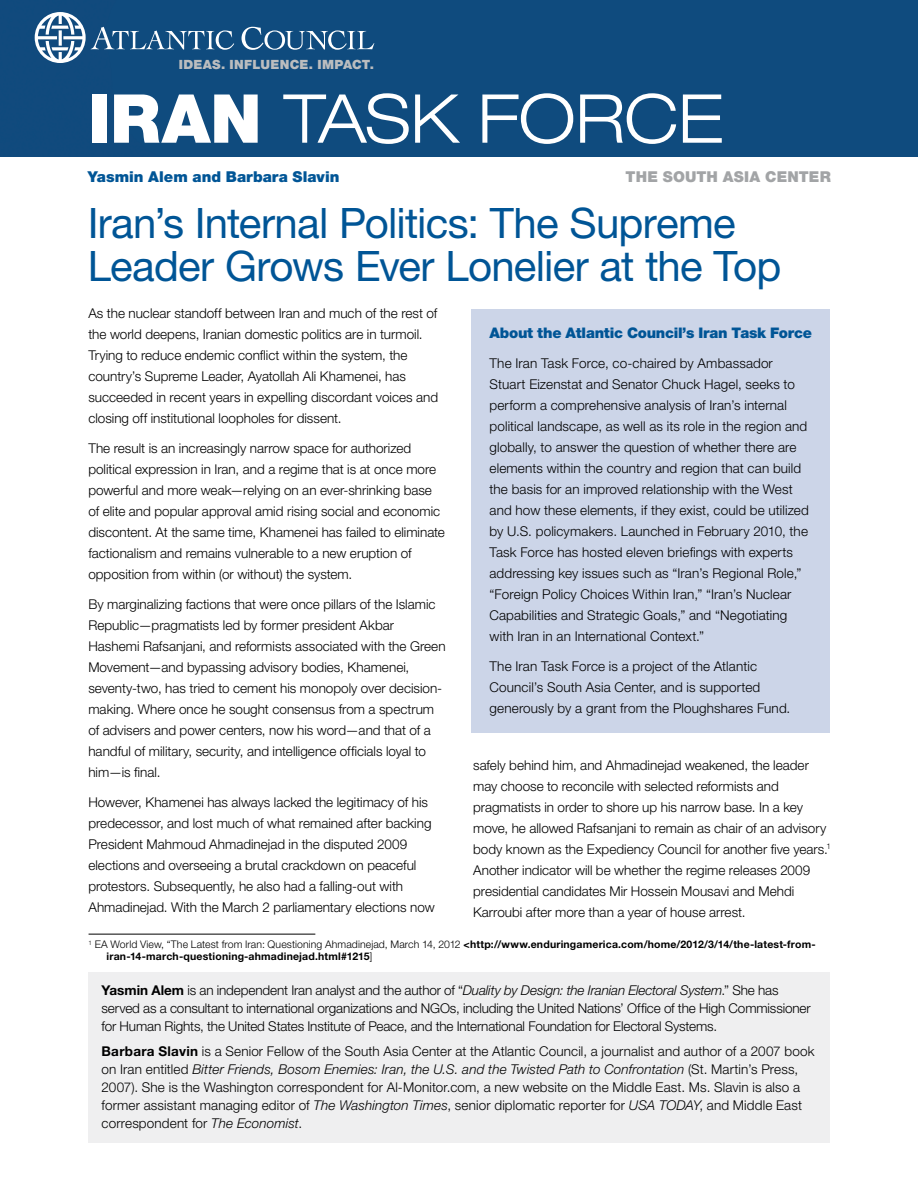
<style>
.page{position:relative;width:918px;height:1188px;background:#fff}
.page>*{position:absolute;margin:0;border:0;box-sizing:border-box;transform-origin:0 0}
.t1{font:300 expanded 67.5px "Helvetica Neue";letter-spacing:-.015em;color:#fff}
.t2{font:42px/43.5px "Helvetica Neue LT Std";letter-spacing:-.02em;color:#005596}
.t3{font:900 15px "Helvetica Neue LT Std";color:#005596}
.t4{font:900 15px "Helvetica Neue LT Std";letter-spacing:.01em;color:#a2a4a6}
.t5{font:900 14.7px "Helvetica Neue LT Std";letter-spacing:-.02em;color:#005596}
.t6{font:300 13.5px/21px "Helvetica Neue LT Std";color:#000}
.t7{font:900 12.75px "Helvetica Neue LT Std";letter-spacing:.02em;color:#bbbdbf}
.t8{font:700 10.5px/12px "Helvetica Neue LT Std";letter-spacing:.015em;color:#000}
.s1{font-family:"Helvetica Neue LT Std";font-weight:900;font-stretch:normal}
.s2{font-weight:300}
.s3{font-weight:700}
.s4{font-style:italic}
</style>
<div class="page">
<div style="left:88px;top:972px;width:742px;height:171px;background:#efeff0"></div>
<div style="left:0;top:0;width:918px;height:157px;background:#0f4b7e"></div>
<svg style="left:35px;top:12px;width:199px;height:51px;background:#396a94"></svg>
<svg style="left:242px;top:27px;width:132px;height:23px;background:#417098"></svg>
<div style="left:472px;top:309px;width:358px;height:423px;background:#ccd5e8"></div>
<hr style="left:89px;top:934px;width:226px;height:1px;background:#000">
<p class="t7" style="left:179px;top:57px;width:197px">IDEAS. INFLUENCE. IMPACT.</p>
<h1 class="t1" style="left:88px;top:78px;width:638px"><span class="s1">IRAN</span> TASK FORCE</h1>
<p class="t4" style="left:626px;top:167px;width:207px">THE SOUTH ASIA CENTER</p>
<p class="t3" style="left:88px;top:167px;width:253px">Yasmin Alem and Barbara Slavin</p>
<h2 class="t2" style="left:88px;top:200px;width:695px">Iran’s Internal Politics: The Supreme<br>Leader Grows Ever Lonelier at the Top</h2>
<p class="t6" style="left:88px;top:303px;width:351px">As the nuclear standoff between Iran and much of the rest of the world deepens, Iranian domestic politics are in turmoil.<br>Trying to reduce endemic conflict within the system, the country’s Supreme Leader, Ayatollah Ali Khamenei, has succeeded in recent years in expelling discordant voices and closing off institutional loopholes for dissent.</p>
<p class="t6" style="left:88px;top:438px;width:358px">The result is an increasingly narrow space for authorized political expression in Iran, and a regime that is at once more powerful and more weak—relying on an ever-shrinking base of elite and popular approval amid rising social and economic discontent. At the same time, Khamenei has failed to eliminate factionalism and remains vulnerable to a new eruption of opposition from within (or without) the system.</p>
<p class="t6" style="left:88px;top:594px;width:359px">By marginalizing factions that were once pillars of the Islamic Republic—pragmatists led by former president Akbar Hashemi Rafsanjani, and reformists associated with the Green Movement—and bypassing advisory bodies, Khamenei, seventy-two, has tried to cement his monopoly over decision&shy;making. Where once he sought consensus from a spectrum of advisers and power centers, now his word—and that of a handful of military, security, and intelligence officials loyal to him—is final.</p>
<p class="t6" style="left:88px;top:792px;width:348px">However, Khamenei has always lacked the legitimacy of his predecessor, and lost much of what remained after backing President Mahmoud Ahmadinejad in the disputed 2009 elections and overseeing a brutal crackdown on peaceful protestors. Subsequently, he also had a falling-out with Ahmadinejad. With the March 2 parliamentary elections now</p>
<p class="t5" style="left:490px;top:324px;width:324px">About the Atlantic Council’s Iran Task Force</p>
<p class="t6" style="left:490px;top:352px;width:321px">The Iran Task Force, co-chaired by Ambassador Stuart Eizenstat and Senator Chuck Hagel, seeks to perform a comprehensive analysis of Iran’s internal political landscape, as well as its role in the region and globally, to answer the question of whether there are elements within the country and region that can build the basis for an improved relationship with the West and how these elements, if they exist, could be utilized by U.S. policymakers. Launched in February 2010, the Task Force has hosted eleven briefings with experts addressing key issues such as “Iran’s Regional Role,” “Foreign Policy Choices Within Iran,” “Iran’s Nuclear Capabilities and Strategic Goals,” and “Negotiating with Iran in an International Context.”</p>
<p class="t6" style="left:490px;top:655px;width:302px">The Iran Task Force is a project of the Atlantic<br>Council’s South Asia Center, and is supported generously by a grant from the Ploughshares Fund.</p>
<p class="t6" style="left:473px;top:754px;width:359px">safely behind him, and Ahmadinejad weakened, the leader may choose to reconcile with selected reformists and pragmatists in order to shore up his narrow base. In a key move, he allowed Rafsanjani to remain as chair of an advisory body known as the Expediency Council for another five years.<sup>1<br></sup>Another indicator will be whether the regime releases 2009 presidential candidates Mir Hossein Mousavi and Mehdi Karroubi after more than a year of house arrest.</p>
<p class="t8" style="left:107px;top:938px;width:711px;text-indent:-18px"><sup>1</sup> <span class="s2">EA World View, “The Latest from Iran: Questioning Ahmadinejad, March 14, 2012</span> &lt;http://www.enduringamerica.com/home/2012/3/14/the-latest-from&shy;iran-14-march-questioning-ahmadinejad.html#1215<span class="s2">]</span></p>
<p class="t6" style="left:102px;top:981px;width:711px;line-height:18px"><span class="s3">Yasmin Alem</span> is an independent Iran analyst and the author of “<span class="s4">Duality by Design: the Iranian Electoral System</span>.” She has served as a consultant to international organizations and NGOs, including the United Nations’ Office of the High Commissioner for Human Rights, the United States Institute of Peace, and the International Foundation for Electoral Systems.</p>
<p class="t6" style="left:102px;top:1042px;width:714px;line-height:18px"><span class="s3">Barbara Slavin</span> is a Senior Fellow of the South Asia Center at the Atlantic Council, a journalist and author of a 2007 book on Iran entitled <span class="s4">Bitter Friends, Bosom Enemies: Iran, the U.S. and the Twisted Path to Confrontation</span> (St. Martin’s Press, 2007). She is the Washington correspondent for Al-Monitor.com, a new website on the Middle East. Ms. Slavin is also a former assistant managing editor of <span class="s4">The Washington Times</span>, senior diplomatic reporter for <span class="s4">USA TODAY</span>, and Middle East correspondent for <span class="s4">The Economist</span>.</p>
</div>
